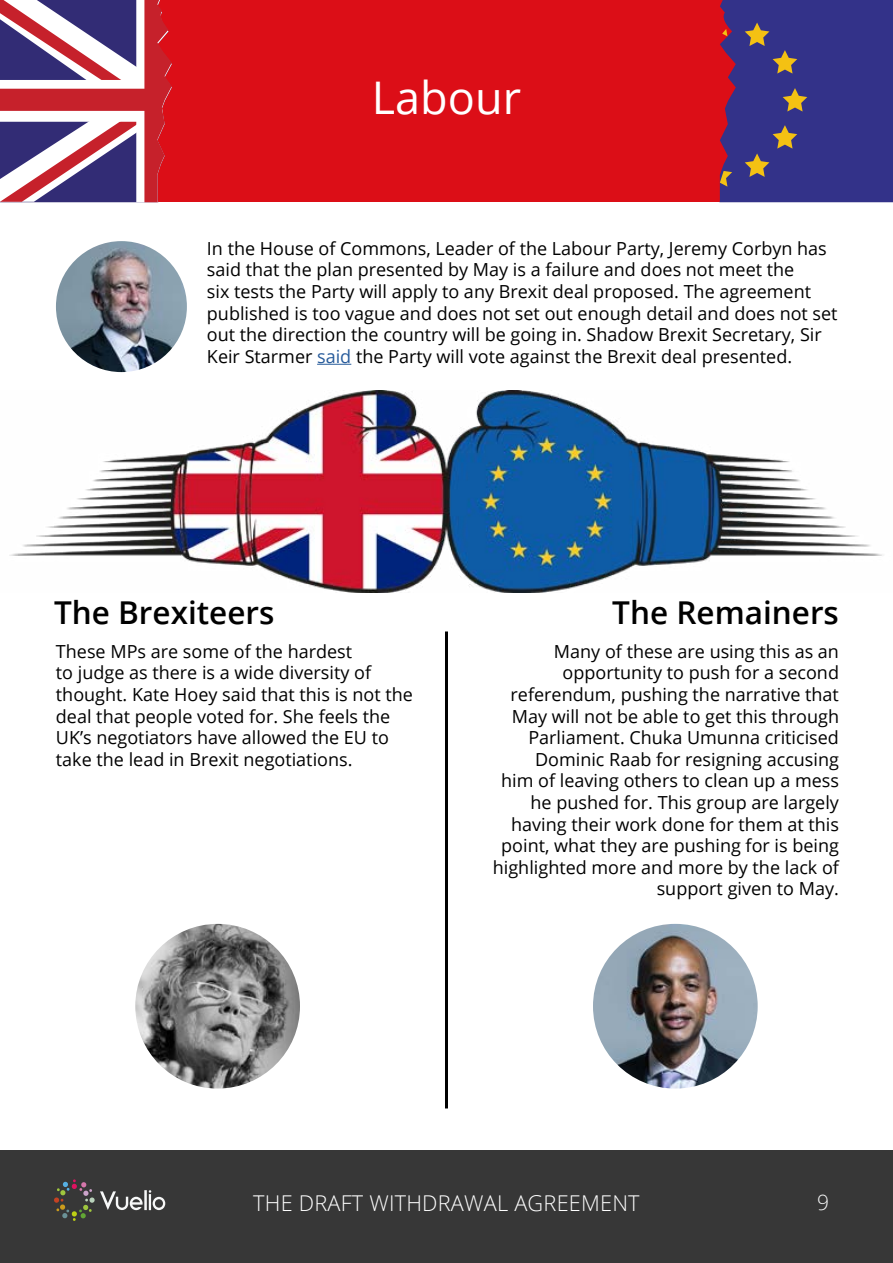
<style>
.page{position:relative;width:893px;height:1263px;background:#fff}
.page>*{position:absolute;margin:0;border:0;box-sizing:border-box;transform-origin:0 0}
.t1{font:45px "Open Sans";color:#fff}
.t2{font:600 31.5px "Open Sans";color:#000}
.t3{font:300 21.75px "Open Sans";letter-spacing:.01em;color:#fff}
.t4{font:21px "Minion Pro";color:#f7f8f8}
.t5{font:18px/21.6px "Open Sans";color:#000}
.s1{color:#275b9b}
.s2{font-family:"Open Sans";font-weight:300}
</style>
<div class="page">
<div style="left:0;top:1150px;width:893px;height:113px;background:#373737"></div>
<svg style="left:54px;top:1179px;width:111px;height:42px"></svg>
<img style="left:9px;top:390px;width:873px;height:202px">
<hr style="left:317px;top:364px;width:34px;height:1px;background:#275b9b">
<img style="left:56px;top:241px;width:131px;height:131px;border-radius:65px">
<div style="left:0;top:0;width:893px;height:202px;background:#dc0e17"></div>
<svg style="left:0;top:0;width:172px;height:202px;background:#a46885"></svg>
<svg style="left:719px;top:0;width:174px;height:202px;background:#41357f"></svg>
<img style="left:135px;top:924px;width:165px;height:164px;border-radius:82px">
<img style="left:593px;top:924px;width:165px;height:164px;border-radius:82px">
<hr style="left:445px;top:631px;width:3px;height:477px;background:#000">
<h1 class="t1" style="left:372px;top:67px;width:151px">Labour</h1>
<p class="t5" style="left:207px;top:237px;width:632px">In the House of Commons, Leader of the Labour Party, Jeremy Corbyn has said that the plan presented by May is a failure and does not meet the<br>six tests the Party will apply to any Brexit deal proposed. The agreement published is too vague and does not set out enough detail and does not set out the direction the country will be going in. Shadow Brexit Secretary, Sir Keir Starmer <span class="s1">said</span> the Party will vote against the Brexit deal presented.</p>
<h2 class="t2" style="left:54px;top:591px;width:222px">The Brexiteers</h2>
<h2 class="t2" style="left:612px;top:591px;width:228px">The Remainers</h2>
<p class="t5" style="left:56px;top:640px;width:359px">These MPs are some of the hardest<br>to judge as there is a wide diversity of thought. Kate Hoey said that this is not the deal that people voted for. She feels the UK’s negotiators have allowed the EU to take the lead in Brexit negotiations.</p>
<p class="t5" style="left:493px;top:640px;width:348px;text-align:right">Many of these are using this as an opportunity to push for a second referendum, pushing the narrative that May will not be able to get this through Parliament. Chuka Umunna criticised Dominic Raab for resigning accusing<br>him of leaving others to clean up a mess he pushed for. This group are largely having their work done for them at this point, what they are pushing for is being highlighted more and more by the lack of support given to May.</p>
<p class="t3" style="left:253px;top:1188px;width:388px">THE DRAFT WITHDRAWAL AGREEMENT</p>
<p class="t4" style="left:808px;top:1189px;width:23px">9<span class="s2">9</span></p>
</div>
